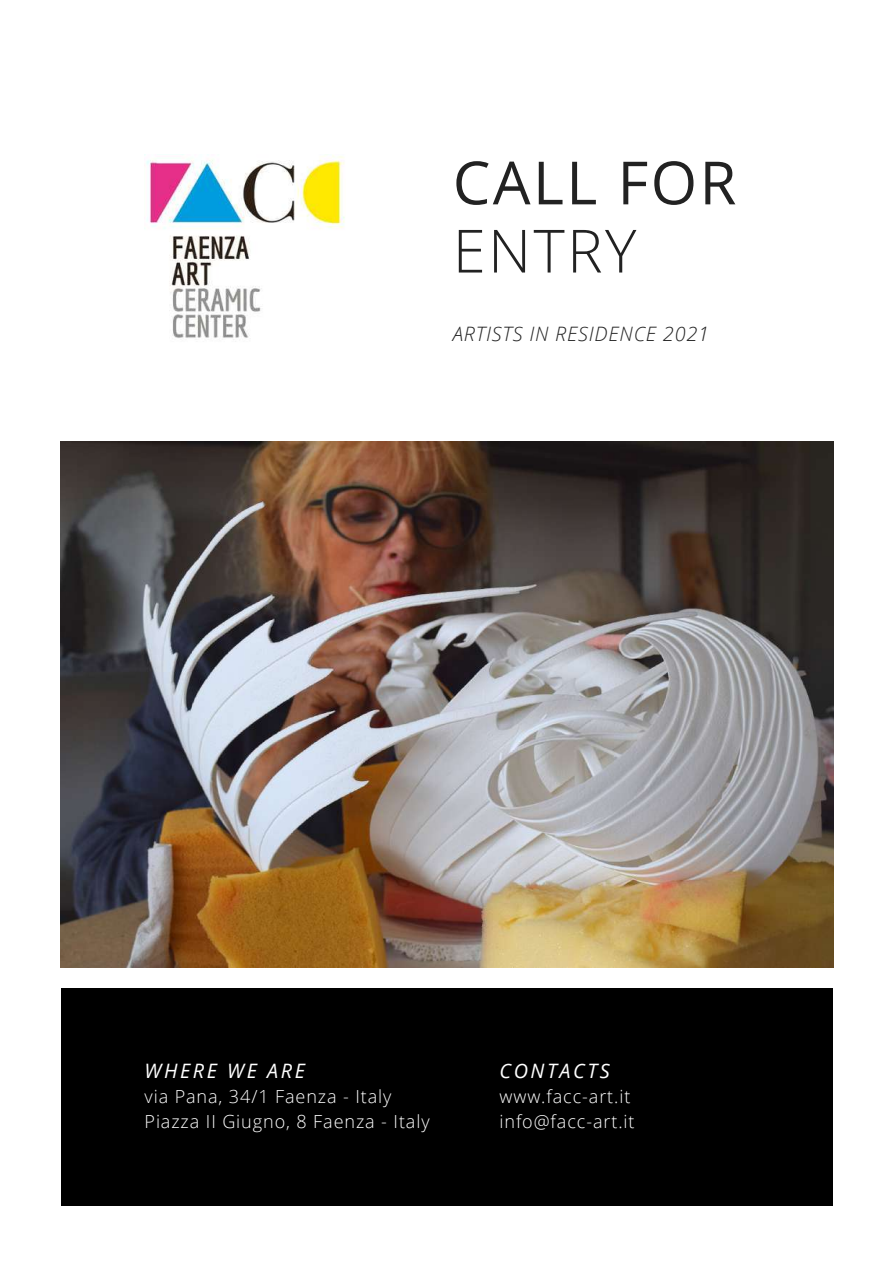
<style>
.page{position:relative;width:894px;height:1264px;background:#fff}
.page>*{position:absolute;margin:0;border:0;box-sizing:border-box;transform-origin:0 0}
.t1{font:59.55px "Open Sans";letter-spacing:.04em;color:#222}
.t2{font:300 59.55px "Open Sans";letter-spacing:.04em;color:#222}
.t3{font:italic 300 19.8px "Open Sans";letter-spacing:.04em;color:#222}
.t4{font:italic 19.8px "Open Sans";letter-spacing:.13em;color:#fff}
.t5{font:300 18px/24.8px "Open Sans";letter-spacing:.05em;color:#fff}
</style>
<div class="page">
<div style="left:61px;top:988px;width:771px;height:217px;background:#000"></div>
<img style="left:61px;top:441px;width:772px;height:526px">
<img style="left:144px;top:155px;width:201px;height:185px">
<h1 class="t1" style="left:452px;top:141px;width:285px">CALL FOR</h1>
<h1 class="t2" style="left:452px;top:209px;width:185px">ENTRY</h1>
<p class="t3" style="left:452px;top:319px;width:258px">ARTISTS IN RESIDENCE 2021</p>
<p class="t4" style="left:144px;top:1056px;width:162px">WHERE WE ARE</p>
<p class="t5" style="left:144px;top:1083px;width:286px">via Pana, 34/1 Faenza - Italy<br>Piazza II Giugno, 8 Faenza - Italy</p>
<p class="t4" style="left:499px;top:1056px;width:112px">CONTACTS</p>
<p class="t5" style="left:499px;top:1083px;width:136px">www.facc-art.it info@facc-art.it</p>
</div>
